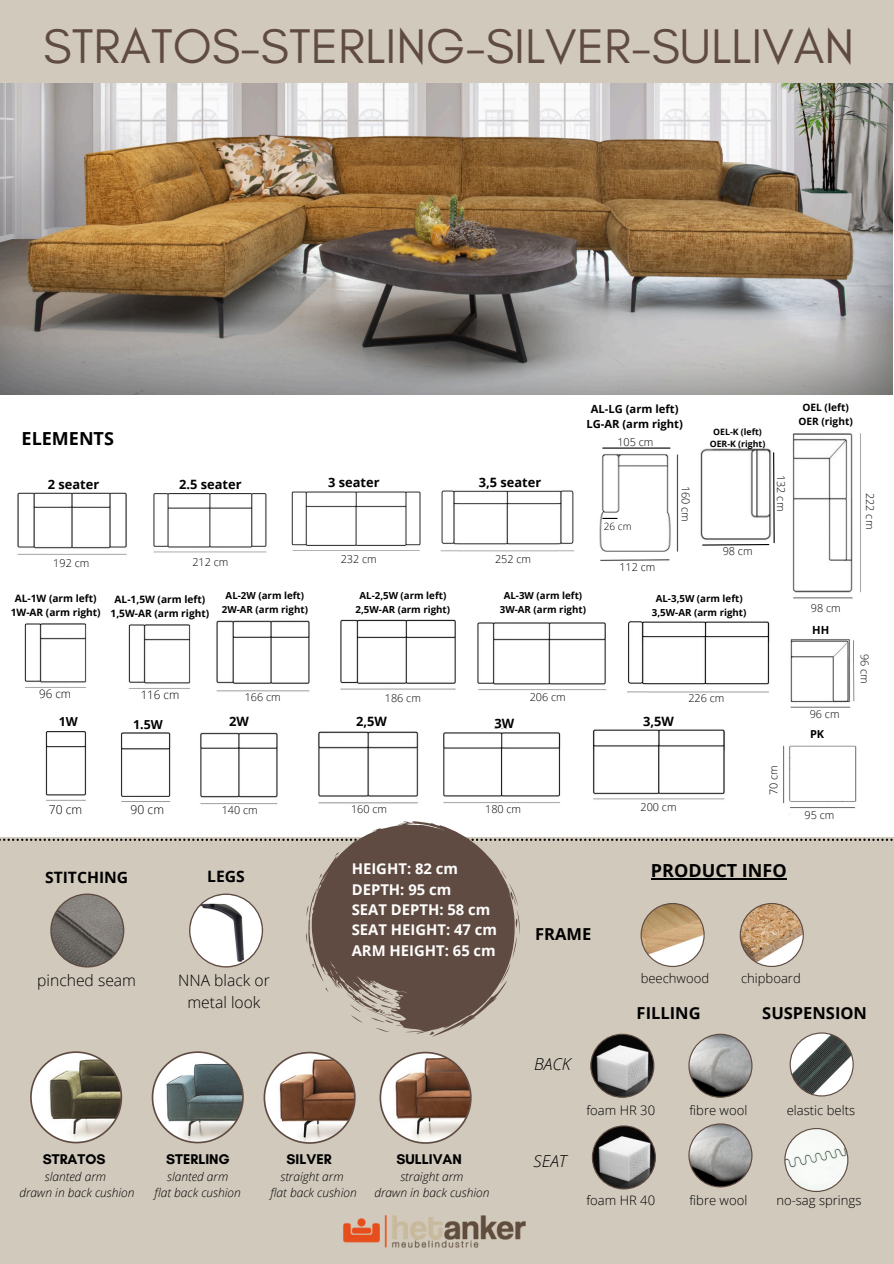
<style>
.page{position:relative;width:894px;height:1264px;background:#fff}
.page>*{position:absolute;margin:0;border:0;box-sizing:border-box;transform-origin:0 0}
.t1{font:49.5px "Glacial Indifference";color:#604b42}
.t2{font:700 18px "Open Sans";color:#000}
.t3{font:700 16.5px "Open Sans";color:#000}
.t4{font:italic 300 16.5px "Open Sans";color:#000}
.t5{font:300 15.75px/21.6px "Open Sans";color:#000;text-align:center}
.t6{font:700 15.75px "Open Sans";color:#000}
.t7{font:700 14.85px/20.4px "Open Sans";color:#fefefd}
.t8{font:700 14.4px "Glacial Indifference";color:#000}
.t9{font:300 13.05px "Open Sans";color:#000}
.t10{font:700 12.9px "Open Sans";color:#000}
.t11{font:700 12.45px "Open Sans";color:#000}
.t12{font:300 12.15px "Open Sans";color:#000}
.t13{font:italic 300 12px "Open Sans";color:#000}
.t14{font:300 11.55px "Open Sans";color:#000}
.t15{font:700 11.25px "Open Sans";color:#000}
.t16{font:700 11.1px "Open Sans";color:#000}
.t17{font:700 10.95px "Open Sans";color:#000}
.t18{font:300 10.8px "Open Sans";color:#000}
.t19{font:700 10.2px "Open Sans";color:#000}
.t20{font:700 10.05px "Open Sans";color:#000}
.t21{font:300 10.05px "Open Sans";color:#000}
.t22{font:700 9.75px "Open Sans";color:#000}
.t23{font:700 8.7px "Open Sans";color:#000}
</style>
<div class="page">
<div style="left:0;top:0;width:893px;height:100px;background:#d1c9bc"></div>
<img style="left:17px;top:492px;width:110px;height:63px">
<img style="left:291px;top:491px;width:130px;height:60px">
<img style="left:153px;top:493px;width:114px;height:60px">
<img style="left:216px;top:620px;width:94px;height:72px">
<img style="left:340px;top:619px;width:116px;height:71px">
<img style="left:599px;top:448px;width:80px;height:113px">
<img style="left:790px;top:639px;width:65px;height:69px">
<img style="left:783px;top:745px;width:74px;height:70px">
<div style="left:0;top:837px;width:893px;height:426px;background:#d1c9bc"></div>
<svg style="left:688px;top:1033px;width:64px;height:64px"></svg>
<svg style="left:590px;top:1033px;width:64px;height:64px"></svg>
<svg style="left:640px;top:903px;width:64px;height:64px"></svg>
<svg style="left:739px;top:903px;width:64px;height:64px"></svg>
<svg style="left:591px;top:1125px;width:64px;height:64px"></svg>
<svg style="left:784px;top:1128px;width:64px;height:63px"></svg>
<hr style="left:650px;top:878px;width:136px;height:1px;background:#000">
<svg style="left:789px;top:1032px;width:64px;height:64px"></svg>
<svg style="left:688px;top:1123px;width:64px;height:64px"></svg>
<img style="left:343px;top:1215px;width:182px;height:32px">
<svg style="left:0;top:838px;width:893px;height:2px"></svg>
<svg style="left:306px;top:821px;width:213px;height:216px;fill:#604b42"></svg>
<svg style="left:50px;top:893px;width:74px;height:74px"></svg>
<svg style="left:189px;top:893px;width:74px;height:74px"></svg>
<img style="left:440px;top:490px;width:135px;height:62px">
<img style="left:627px;top:621px;width:143px;height:72px">
<img style="left:477px;top:622px;width:130px;height:69px">
<img style="left:200px;top:732px;width:78px;height:73px">
<img style="left:318px;top:731px;width:101px;height:73px">
<img style="left:592px;top:729px;width:133px;height:71px">
<img style="left:443px;top:728px;width:118px;height:76px">
<img style="left:792px;top:433px;width:69px;height:166px">
<svg style="left:602px;top:518px;width:15px;height:1px"></svg>
<hr style="left:602px;top:447px;width:67px;height:1px;background:#000">
<svg style="left:30px;top:1051px;width:92px;height:92px"></svg>
<svg style="left:152px;top:1051px;width:92px;height:92px"></svg>
<svg style="left:263px;top:1051px;width:92px;height:92px"></svg>
<svg style="left:379px;top:1051px;width:92px;height:92px"></svg>
<img style="left:0;top:84px;width:891px;height:310px">
<img style="left:700px;top:448px;width:71px;height:88px">
<svg style="left:701px;top:451px;width:74px;height:95px"></svg>
<img style="left:120px;top:727px;width:51px;height:75px">
<img style="left:45px;top:731px;width:42px;height:70px">
<img style="left:128px;top:624px;width:63px;height:65px">
<img style="left:24px;top:623px;width:63px;height:65px">
<p class="t1" style="left:43px;top:16px;width:812px">STRATOS-STERLING-SILVER-SULLIVAN</p>
<p class="t2" style="left:22px;top:425px;width:94px">ELEMENTS</p>
<p class="t10" style="left:48px;top:475px;width:53px">2 seater</p>
<p class="t10" style="left:179px;top:475px;width:64px">2.5 seater</p>
<p class="t10" style="left:328px;top:473px;width:53px">3 seater</p>
<p class="t10" style="left:478px;top:473px;width:64px">3,5 seater</p>
<p class="t15" style="left:590px;top:401px;width:89px">AL-LG (arm left)</p>
<p class="t15" style="left:586px;top:416px;width:98px">LG-AR (arm right)</p>
<p class="t18" style="left:617px;top:434px;width:38px">105 cm</p>
<h2 class="t21" style="left:603px;top:519px;width:29px">26 cm</h2>
<p class="t18" style="left:693px;top:486px;width:38px;rotate:90deg">160 cm</p>
<p class="t23" style="left:713px;top:425px;width:50px">OEL-K (left)</p>
<h3 class="t23" style="left:709px;top:437px;width:57px">OER-K (right)</h3>
<p class="t18" style="left:788px;top:475px;width:38px;rotate:90deg">132 cm</p>
<p class="t18" style="left:53px;top:555px;width:38px">192 cm</p>
<p class="t18" style="left:192px;top:554px;width:38px">212 cm</p>
<p class="t18" style="left:340px;top:551px;width:38px">232 cm</p>
<p class="t19" style="left:15px;top:591px;width:83px">AL-1W (arm left)</p>
<p class="t19" style="left:11px;top:604px;width:91px">1W-AR (arm right)</p>
<p class="t19" style="left:115px;top:592px;width:92px">AL-1,5W (arm left)</p>
<p class="t19" style="left:110px;top:606px;width:100px">1,5W-AR (arm right)</p>
<p class="t22" style="left:225px;top:589px;width:80px">AL-2W (arm left)</p>
<p class="t22" style="left:222px;top:602px;width:88px">2W-AR (arm right)</p>
<p class="t22" style="left:359px;top:589px;width:88px">AL-2,5W (arm left)</p>
<p class="t22" style="left:355px;top:602px;width:96px">2,5W-AR (arm right)</p>
<p class="t18" style="left:495px;top:551px;width:38px">252 cm</p>
<p class="t22" style="left:503px;top:589px;width:80px">AL-3W (arm left)</p>
<p class="t22" style="left:499px;top:602px;width:88px">3W-AR (arm right)</p>
<p class="t18" style="left:619px;top:559px;width:38px">112 cm</p>
<h4 class="t18" style="left:722px;top:543px;width:31px">98 cm</h4>
<p class="t22" style="left:655px;top:592px;width:88px">AL-3,5W (arm left)</p>
<p class="t22" style="left:651px;top:605px;width:96px">3,5W-AR (arm right)</p>
<p class="t14" style="left:39px;top:686px;width:33px">96 cm</p>
<p class="t14" style="left:141px;top:687px;width:40px">116 cm</p>
<p class="t11" style="left:59px;top:712px;width:21px">1W</p>
<p class="t11" style="left:133px;top:715px;width:31px">1.5W</p>
<p class="t18" style="left:244px;top:689px;width:38px">166 cm</p>
<p class="t18" style="left:385px;top:690px;width:38px">186 cm</p>
<h5 class="t18" style="left:529px;top:689px;width:38px">206 cm</h5>
<h4 class="t18" style="left:688px;top:690px;width:38px">226 cm</h4>
<h4 class="t10" style="left:229px;top:712px;width:21px">2W</h4>
<p class="t10" style="left:356px;top:711px;width:32px">2,5W</p>
<p class="t10" style="left:494px;top:714px;width:21px">3W</p>
<h6 class="t10" style="left:643px;top:711px;width:32px">3,5W</h6>
<p class="t12" style="left:49px;top:800px;width:35px">70 cm</p>
<p class="t12" style="left:131px;top:800px;width:35px">90 cm</p>
<h6 class="t18" style="left:221px;top:802px;width:38px">140 cm</h6>
<h2 class="t18" style="left:351px;top:801px;width:38px">160 cm</h2>
<h2 class="t18" style="left:485px;top:801px;width:38px">180 cm</h2>
<p class="t18" style="left:640px;top:799px;width:38px">200 cm</p>
<p class="t18" style="left:765px;top:795px;width:31px;rotate:-90deg">70 cm</p>
<p class="t20" style="left:802px;top:400px;width:48px">OEL (left)</p>
<p class="t20" style="left:798px;top:414px;width:56px">OER (right)</p>
<h2 class="t18" style="left:877px;top:493px;width:38px;rotate:90deg">222 cm</h2>
<p class="t18" style="left:810px;top:600px;width:31px">98 cm</p>
<p class="t16" style="left:811px;top:622px;width:19px">HH</p>
<p class="t18" style="left:809px;top:707px;width:31px">96 cm</p>
<p class="t17" style="left:809px;top:726px;width:16px">PK</p>
<p class="t18" style="left:872px;top:654px;width:31px;rotate:90deg">96 cm</p>
<p class="t18" style="left:804px;top:807px;width:31px">95 cm</p>
<p class="t6" style="left:45px;top:866px;width:85px">STITCHING</p>
<p class="t6" style="left:207px;top:865px;width:39px">LEGS</p>
<p class="t7" style="left:351px;top:858px;width:147px">HEIGHT: 82 cm<br>DEPTH: 95 cm<br>SEAT DEPTH: 58 cm<br>SEAT HEIGHT: 47 cm<br>ARM HEIGHT: 65 cm</p>
<p class="t3" style="left:535px;top:922px;width:58px">FRAME</p>
<p class="t2" style="left:650px;top:858px;width:137px">PRODUCT INFO</p>
<p class="t5" style="left:37px;top:969px;width:100px">pinched seam</p>
<p class="t5" style="left:178px;top:969px;width:93px">NNA black or metal look</p>
<p class="t8" style="left:43px;top:1150px;width:64px">STRATOS</p>
<h4 class="t8" style="left:166px;top:1150px;width:65px">STERLING</h4>
<p class="t8" style="left:286px;top:1150px;width:47px">SILVER</p>
<p class="t8" style="left:396px;top:1150px;width:67px">SULLIVAN</p>
<p class="t13" style="left:45px;top:1167px;width:63px">slanted arm</p>
<h4 class="t13" style="left:20px;top:1183px;width:116px">drawn in back cushion</h4>
<p class="t13" style="left:167px;top:1167px;width:63px">slanted arm</p>
<p class="t13" style="left:154px;top:1183px;width:88px">flat back cushion</p>
<p class="t13" style="left:280px;top:1168px;width:65px">straight arm</p>
<h4 class="t13" style="left:270px;top:1184px;width:88px">flat back cushion</h4>
<p class="t13" style="left:400px;top:1168px;width:65px">straight arm</p>
<p class="t13" style="left:374px;top:1184px;width:116px">drawn in back cushion</p>
<p class="t9" style="left:640px;top:969px;width:70px">beechwood</p>
<p class="t9" style="left:740px;top:969px;width:61px">chipboard</p>
<p class="t3" style="left:636px;top:1001px;width:65px">FILLING</p>
<p class="t3" style="left:762px;top:1001px;width:106px">SUSPENSION</p>
<p class="t4" style="left:534px;top:1051px;width:38px">BACK</p>
<p class="t9" style="left:586px;top:1101px;width:70px">foam HR 30</p>
<p class="t9" style="left:689px;top:1101px;width:59px">fibre wool</p>
<p class="t9" style="left:786px;top:1101px;width:70px">elastic belts</p>
<p class="t4" style="left:533px;top:1149px;width:35px">SEAT</p>
<p class="t9" style="left:586px;top:1190px;width:70px">foam HR 40</p>
<p class="t9" style="left:689px;top:1190px;width:59px">fibre wool</p>
<p class="t9" style="left:776px;top:1191px;width:87px">no-sag springs</p>
</div>
